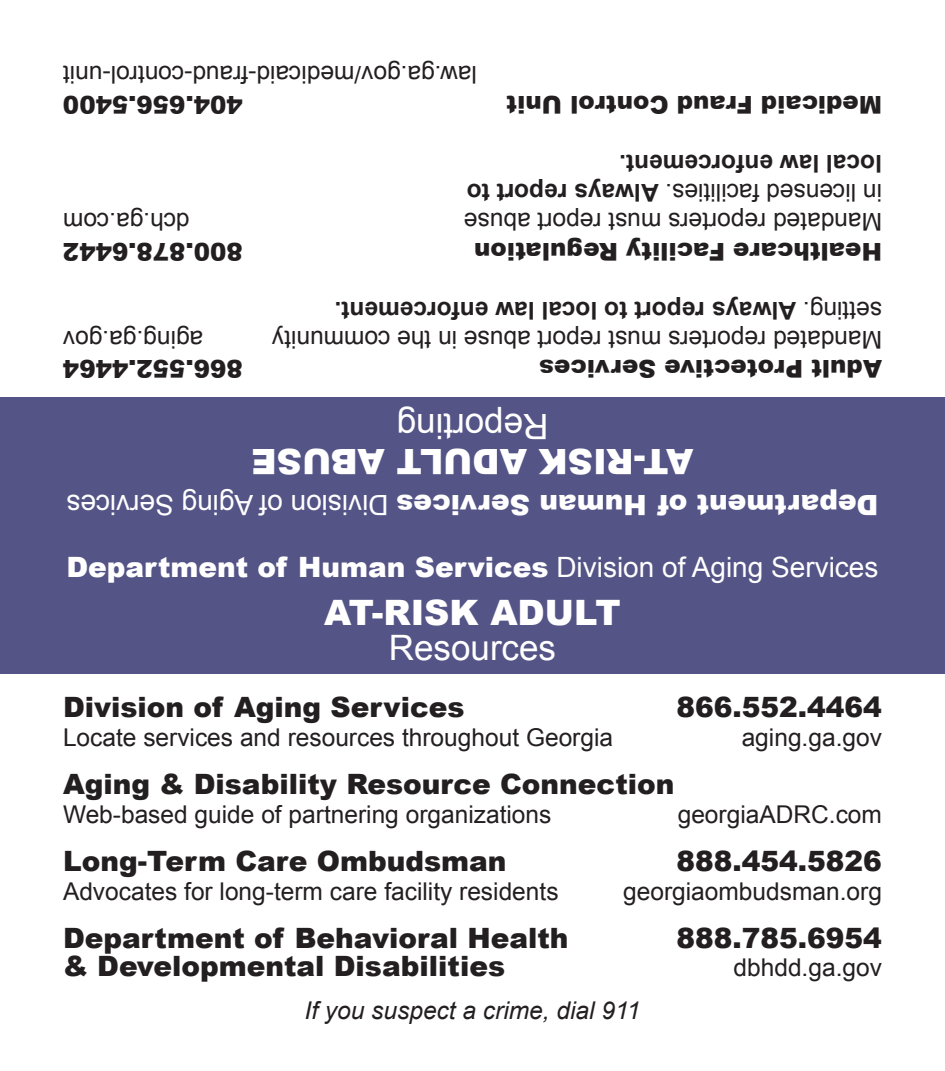
<style>
.page{position:relative;width:945px;height:1071px;background:#fff}
.page>*{position:absolute;margin:0;border:0;box-sizing:border-box;transform-origin:0 0}
.t1{font:900 35px "Arial";color:#fff}
.t2{font:35px "Arial";color:#fff}
.t3{font:900 28px "Arial";color:#231f20}
.t4{font:900 28px "Arial";color:#fff}
.t5{font:24.5px/29.4px "Arial";color:#231f20}
.t6{font:900 24.5px "Arial";color:#231f20}
.t7{font:italic 24.5px "Arial";color:#231f20}
.s1{font-weight:700}
.s2{font-weight:400}
</style>
<div class="page">
<div style="left:0;top:536px;width:945px;height:138px;background:#545487"></div>
<div style="left:0;top:397px;width:945px;height:139px;background:#545487"></div>
<p class="t5" style="left:477px;top:89px;width:415px;rotate:-180deg">law.ga.gov/medicaid-fraud-control-unit</p>
<p class="t6" style="left:243px;top:122px;width:181px;rotate:-180deg">404.656.5400</p>
<p class="t6" style="left:882px;top:122px;width:377px;rotate:-180deg">Medicaid Fraud Control Unit</p>
<p class="t5" style="left:190px;top:236px;width:128px;rotate:-180deg">dch.ga.com</p>
<p class="t5" style="left:882px;top:236px;width:420px;text-align:justify;rotate:-180deg">Mandated reporters must report abuse in licensed facilities. <span class="s1">Always report to local law enforcement.</span></p>
<p class="t6" style="left:243px;top:269px;width:181px;rotate:-180deg">800.878.6442</p>
<p class="t6" style="left:882px;top:269px;width:409px;rotate:-180deg">Healthcare Facility Regulation</p>
<p class="t5" style="left:203px;top:354px;width:142px;rotate:-180deg">aging.ga.gov</p>
<p class="t5" style="left:882px;top:354px;width:612px;rotate:-180deg">Mandated reporters must report abuse in the community setting. <span class="s1">Always report to local law enforcement.</span></p>
<p class="t6" style="left:243px;top:387px;width:181px;rotate:-180deg">866.552.4464</p>
<p class="t6" style="left:882px;top:387px;width:344px;rotate:-180deg">Adult Protective Services</p>
<p class="t2" style="left:548px;top:449px;width:153px;rotate:-180deg">Reporting</p>
<p class="t1" style="left:693px;top:487px;width:443px;rotate:-180deg">AT-RISK ADULT ABUSE</p>
<p class="t4" style="left:879px;top:526px;width:814px;rotate:-180deg">Department of Human Services <span class="s2">Division of Aging Services</span></p>
<p class="t4" style="left:66px;top:546px;width:814px">Department of Human Services <span class="s2">Division of Aging Services</span></p>
<p class="t1" style="left:324px;top:587px;width:298px">AT-RISK ADULT</p>
<p class="t2" style="left:389px;top:625px;width:169px">Resources</p>
<p class="t3" style="left:63px;top:686px;width:403px">Division of Aging Services</p>
<p class="t3" style="left:677px;top:686px;width:207px">866.552.4464</p>
<p class="t5" style="left:63px;top:723px;width:552px">Locate services and resources throughout Georgia</p>
<p class="t5" style="left:742px;top:723px;width:142px">aging.ga.gov</p>
<p class="t3" style="left:63px;top:763px;width:613px">Aging &amp; Disability Resource Connection</p>
<p class="t5" style="left:63px;top:800px;width:490px">Web-based guide of partnering organizations</p>
<p class="t5" style="left:678px;top:800px;width:206px">georgiaADRC.com</p>
<p class="t3" style="left:63px;top:840px;width:445px">Long-Term Care Ombudsman</p>
<p class="t3" style="left:677px;top:840px;width:207px">888.454.5826</p>
<p class="t5" style="left:63px;top:877px;width:497px">Advocates for long-term care facility residents</p>
<p class="t5" style="left:623px;top:877px;width:260px">georgiaombudsman.org</p>
<p class="t3" style="left:63px;top:917px;width:507px">Department of Behavioral Health</p>
<p class="t3" style="left:677px;top:917px;width:207px">888.785.6954</p>
<p class="t3" style="left:63px;top:945px;width:444px">&amp; Developmental Disabilities</p>
<p class="t5" style="left:734px;top:953px;width:150px">dbhdd.ga.gov</p>
<p class="t7" style="left:305px;top:995px;width:337px">If you suspect a crime, dial 911</p>
</div>
